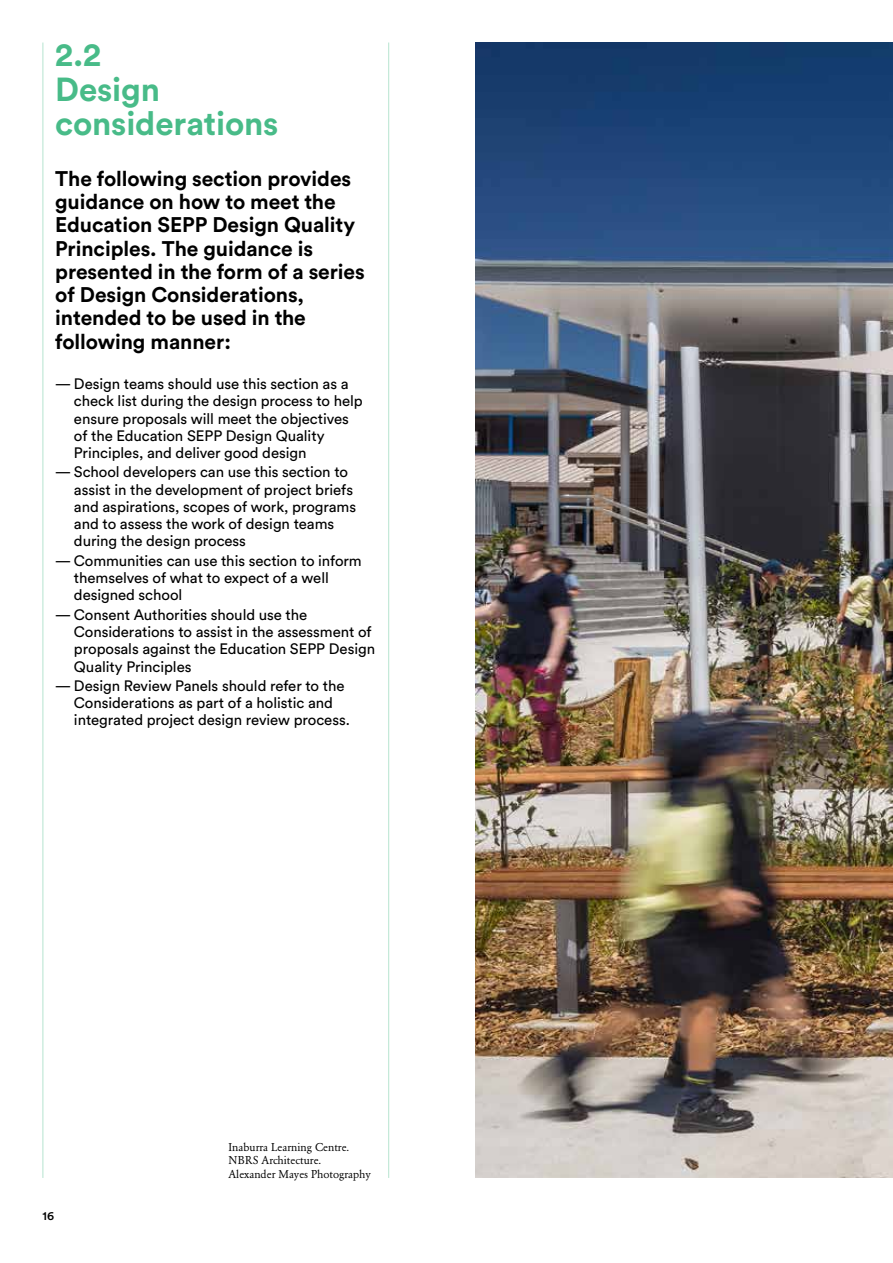
<style>
.page{position:relative;width:893px;height:1263px;background:#fff}
.page>*{position:absolute;margin:0;border:0;box-sizing:border-box;transform-origin:0 0}
.t1{font:700 33px/34.5px "Circular Std";letter-spacing:-.005em;color:#48bb88}
.t2{font:700 21px/23.2px "Circular Std";letter-spacing:-.005em;color:#000}
.t3{font:15px/17.2px "Circular Std";letter-spacing:-.005em;color:#000}
.t4{font:500 12px "Circular Std";color:#000}
.t5{font:11.25px/13.5px "Garamond BE";color:#000}
</style>
<div class="page">
<hr style="left:43px;top:43px;width:1px;height:1135px;background:#b6e4cf">
<hr style="left:388px;top:43px;width:1px;height:1135px;background:#b6e4cf">
<img style="left:476px;top:43px;width:417px;height:1135px">
<h1 class="t1" style="left:55px;top:37px;width:225px">2.2<br>Design considerations</h1>
<h2 class="t2" style="left:55px;top:166px;width:311px">The following section provides guidance on how to meet the<br>Education SEPP Design Quality<br>Principles. The guidance is presented in the form of a series of Design Considerations, intended to be used in the following manner:</h2>
<p class="t3" style="left:74px;top:375px;width:290px;text-indent:-19px">— Design teams should use this section as a check list during the design process to help ensure proposals will meet the objectives of the Education SEPP Design Quality Principles, and deliver good design</p>
<p class="t3" style="left:74px;top:463px;width:284px;text-indent:-19px">— School developers can use this section to assist in the development of project briefs and aspirations, scopes of work, programs and to assess the work of design teams during the design process</p>
<p class="t3" style="left:74px;top:552px;width:289px;text-indent:-19px">— Communities can use this section to inform themselves of what to expect of a well designed school</p>
<p class="t3" style="left:74px;top:606px;width:303px;text-indent:-19px">— Consent Authorities should use the Considerations to assist in the assessment of proposals against the Education SEPP Design Quality Principles</p>
<p class="t3" style="left:74px;top:677px;width:277px;text-indent:-19px">— Design Review Panels should refer to the<br>Considerations as part of a holistic and integrated project design review process.</p>
<p class="t4" style="left:43px;top:1209px;width:13px">16</p>
<p class="t5" style="left:229px;top:1140px;width:144px">Inaburra Learning Centre.<br>NBRS Architecture.<br>Alexander Mayes Photography</p>
</div>
